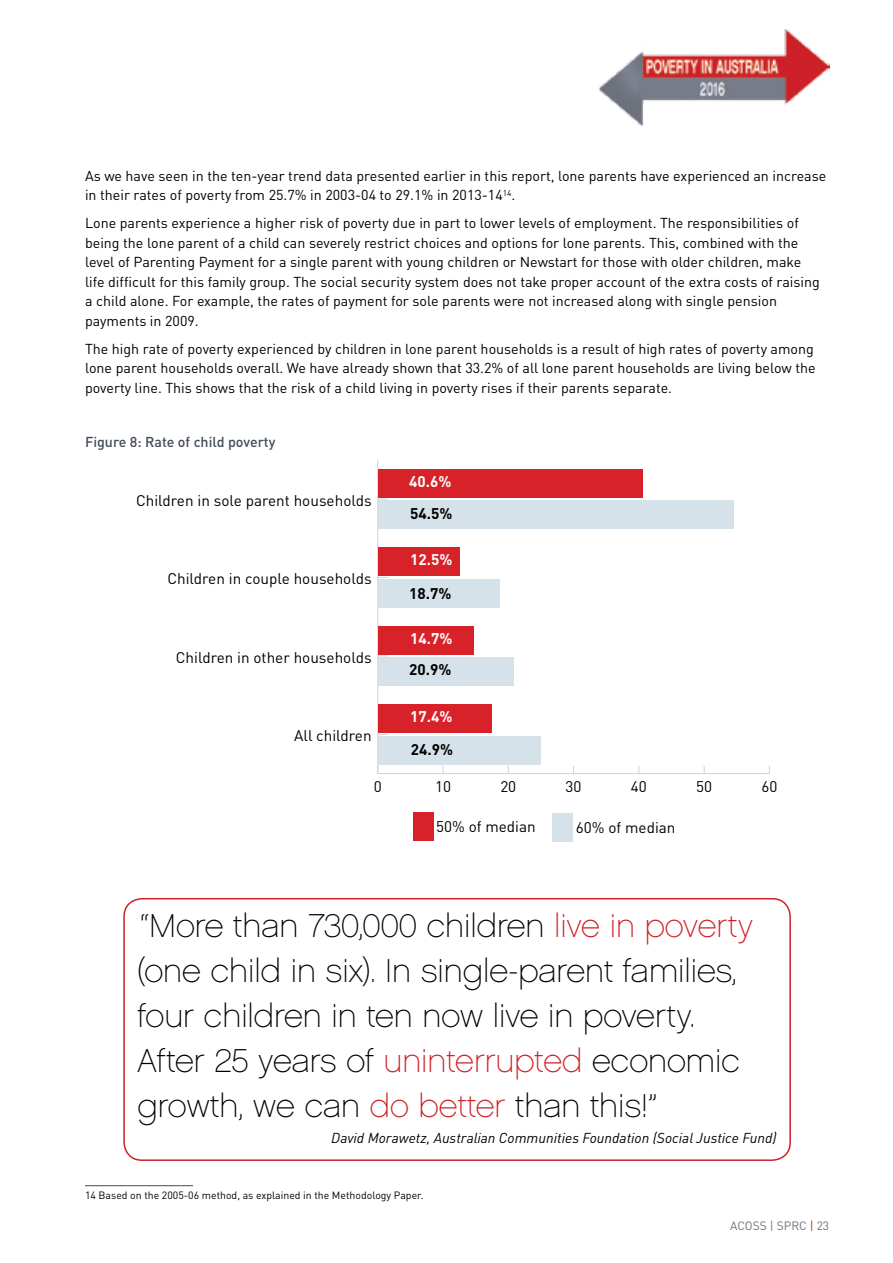
<style>
.page{position:relative;width:893px;height:1263px;background:#fff}
.page>*{position:absolute;margin:0;border:0;box-sizing:border-box;transform-origin:0 0}
.t1{font:33px/45px "Chalet Paris Nineteen Sixty";color:#000}
.t2{font:15.3px "DINOT";color:#000}
.t3{font:700 15.3px "DINOT";color:#fff}
.t4{font:700 15.3px "DINOT";color:#000}
.t5{font:14.25px/19.5px "DINOT";color:#000}
.t6{font:italic 14.25px "DINOT";color:#000}
.t7{font:500 14.25px "DINOT";color:#434c56}
.t8{font:12px "DINOT";letter-spacing:-.005em;color:#6e727d}
.t9{font:10.5px "DINOT";color:#000}
.s1{color:#ce2026}
</style>
<div class="page">
<img style="left:599px;top:30px;width:230px;height:96px">
<hr style="left:378px;top:773px;width:391px;height:1px;background:#d1d3d4">
<hr style="left:377px;top:460px;width:1px;height:313px;background:#d1d3d4">
<div style="left:378px;top:500px;width:355px;height:29px;background:#d5e2e9"></div>
<div style="left:378px;top:579px;width:122px;height:28px;background:#d5e2e9"></div>
<div style="left:378px;top:657px;width:136px;height:29px;background:#d5e2e9"></div>
<div style="left:378px;top:736px;width:162px;height:28px;background:#d5e2e9"></div>
<div style="left:378px;top:469px;width:265px;height:28px;background:#d72229"></div>
<div style="left:378px;top:548px;width:81px;height:28px;background:#d72229"></div>
<div style="left:378px;top:626px;width:96px;height:28px;background:#d72229"></div>
<div style="left:378px;top:704px;width:113px;height:29px;background:#d72229"></div>
<div style="left:552px;top:814px;width:21px;height:28px;background:#d5e2e9"></div>
<div style="left:413px;top:812px;width:21px;height:29px;background:#d72229"></div>
<hr style="left:85px;top:1185px;width:108px;height:1px;background:#434c56">
<div style="left:123px;top:898px;width:668px;height:263px;border:2px solid #ce2026;border-radius:18px"></div>
<p class="t5" style="left:85px;top:166px;width:743px">As we have seen in the ten-year trend data presented earlier in this report, lone parents have experienced an increase in their rates of poverty from 25.7% in 2003-04 to 29.1% in 2013-14<sup>14</sup>.</p>
<p class="t5" style="left:85px;top:213px;width:736px">Lone parents experience a higher risk of poverty due in part to lower levels of employment. The responsibilities of being the lone parent of a child can severely restrict choices and options for lone parents. This, combined with the level of Parenting Payment for a single parent with young children or Newstart for those with older children, make life difficult for this family group. The social security system does not take proper account of the extra costs of raising a child alone. For example, the rates of payment for sole parents were not increased along with single pension payments in 2009.</p>
<p class="t5" style="left:85px;top:339px;width:732px">The high rate of poverty experienced by children in lone parent households is a result of high rates of poverty among lone parent households overall. We have already shown that 33.2% of all lone parent households are living below the poverty line. This shows that the risk of a child living in poverty rises if their parents separate.</p>
<p class="t7" style="left:85px;top:433px;width:192px">Figure 8: Rate of child poverty</p>
<p class="t2" style="left:136px;top:491px;width:237px">Children in sole parent households</p>
<p class="t2" style="left:167px;top:569px;width:206px">Children in couple households</p>
<p class="t2" style="left:176px;top:648px;width:197px">Children in other households</p>
<p class="t2" style="left:294px;top:726px;width:79px">All children</p>
<p class="t3" style="left:409px;top:472px;width:44px">40.6%</p>
<p class="t4" style="left:410px;top:503px;width:44px">54.5%</p>
<p class="t3" style="left:410px;top:550px;width:44px">12.5%</p>
<p class="t4" style="left:409px;top:583px;width:44px">18.7%</p>
<p class="t3" style="left:410px;top:628px;width:44px">14.7%</p>
<p class="t4" style="left:409px;top:660px;width:44px">20.9%</p>
<p class="t3" style="left:410px;top:707px;width:44px">17.4%</p>
<p class="t4" style="left:411px;top:739px;width:44px">24.9%</p>
<p class="t2" style="left:374px;top:777px;width:9px">0</p>
<p class="t2" style="left:435px;top:777px;width:17px">10</p>
<p class="t2" style="left:500px;top:777px;width:17px">20</p>
<p class="t2" style="left:566px;top:777px;width:17px">30</p>
<p class="t2" style="left:631px;top:777px;width:17px">40</p>
<p class="t2" style="left:696px;top:777px;width:17px">50</p>
<p class="t2" style="left:761px;top:777px;width:17px">60</p>
<p class="t2" style="left:436px;top:817px;width:101px">50% of median</p>
<p class="t2" style="left:576px;top:818px;width:101px">60% of median</p>
<h1 class="t1" style="left:138px;top:903px;width:617px">“More than 730,000 children <span class="s1">live in poverty </span>(one child in six). In single-parent families, four children in ten now live in poverty.<br>After 25 years of <span class="s1">uninterrupted</span> economic growth, we can <span class="s1">do better</span> than this!”</h1>
<p class="t6" style="left:331px;top:1129px;width:447px">David Morawetz, Australian Communities Foundation (Social Justice Fund)</p>
<p class="t9" style="left:85px;top:1189px;width:340px">14 Based on the 2005-06 method, as explained in the Methodology Paper.</p>
<p class="t8" style="left:730px;top:1218px;width:100px">ACOSS | SPRC <span class="s1">|</span> 23</p>
</div>
